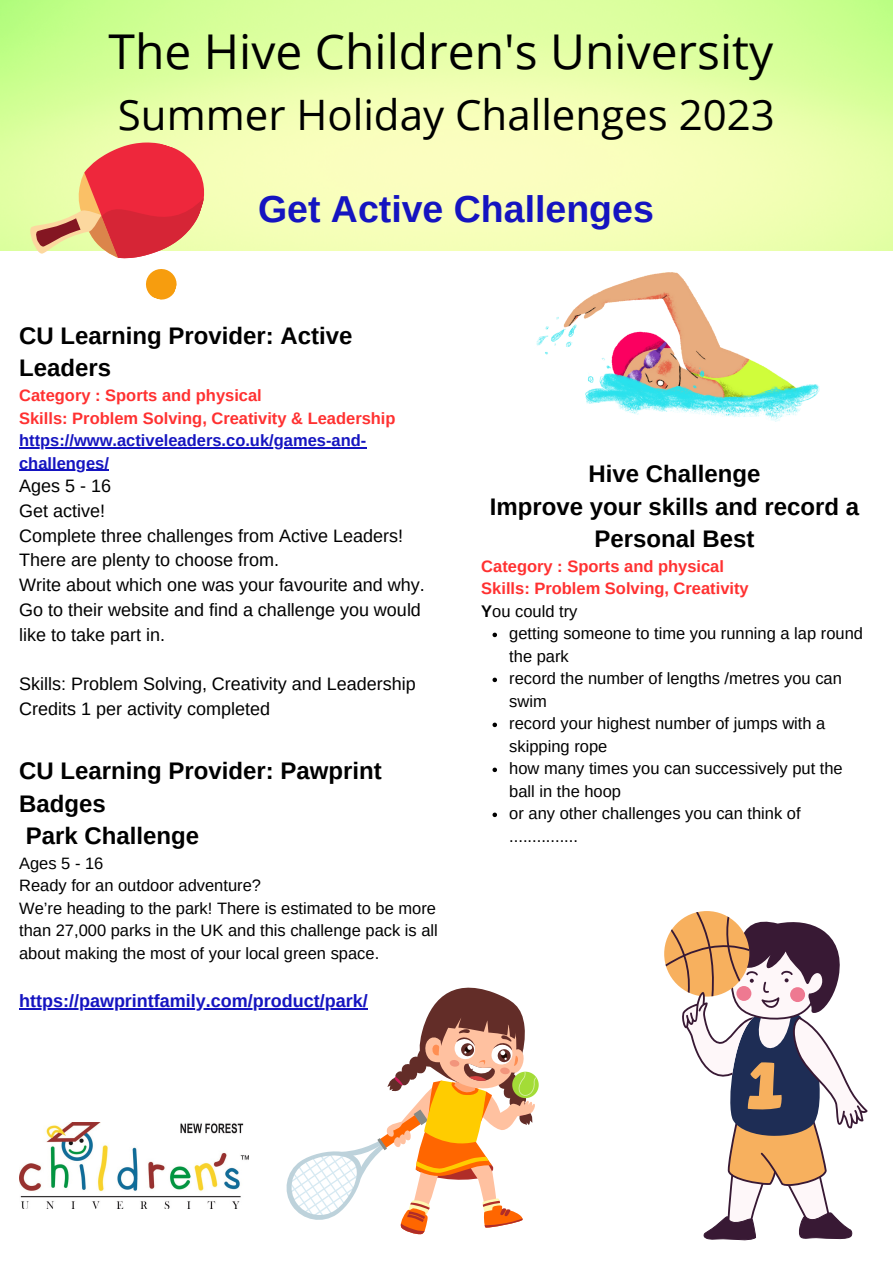
<style>
.page{position:relative;width:893px;height:1264px;background:#fff}
.page>*{position:absolute;margin:0;border:0;box-sizing:border-box;transform-origin:0 0}
.t1{font:48px "Open Sans";color:#000}
.t2{font:42px "Open Sans";color:#000}
.t3{font:700 37.5px "Arimo";color:#1514c0}
.t4{font:700 24px/32.5px "Arimo";color:#000}
.t5{font:18px/24.8px "Arimo";color:#000}
.t6{font:700 18px "Arimo";color:#1514c0}
.t7{font:16.5px/22.5px "Arimo";color:#000}
.t8{font:700 16.5px "Arimo";color:#ff3131}
.t9{font:700 16.5px/22.5px "Arimo";color:#1514c0}
.s1{font-weight:700}
</style>
<div class="page">
<hr style="left:19px;top:447px;width:347px;height:1px;background:#1514c0">
<hr style="left:19px;top:469px;width:90px;height:2px;background:#1514c0">
<hr style="left:19px;top:1008px;width:349px;height:1px;background:#1514c0">
<svg style="left:492px;top:632px;width:5px;height:5px"></svg>
<svg style="left:492px;top:677px;width:5px;height:5px"></svg>
<svg style="left:492px;top:722px;width:5px;height:5px"></svg>
<svg style="left:492px;top:767px;width:5px;height:5px"></svg>
<svg style="left:492px;top:812px;width:5px;height:5px"></svg>
<svg style="left:21px;top:124px;width:195px;height:176px"></svg>
<img style="left:536px;top:272px;width:283px;height:149px">
<img style="left:19px;top:1122px;width:229px;height:86px">
<svg style="left:282px;top:987px;width:257px;height:248px"></svg>
<svg style="left:665px;top:912px;width:202px;height:329px"></svg>
<div style="left:736px;top:986px;width:15px;height:14px;background:#ee7991;border-radius:50%"></div>
<p class="t1" style="left:108px;top:18px;width:666px">The Hive Children's University</p>
<p class="t2" style="left:118px;top:85px;width:658px">Summer Holiday Challenges 2023</p>
<p class="t3" style="left:258px;top:188px;width:397px">Get Active Challenges</p>
<p class="t4" style="left:19px;top:319px;width:335px">CU Learning Provider: Active<br>Leaders</p>
<p class="t8" style="left:19px;top:386px;width:244px">Category : Sports and physical</p>
<p class="t8" style="left:19px;top:408px;width:378px">Skills: Problem Solving, Creativity &amp; Leadership</p>
<p class="t9" style="left:19px;top:429px;width:348px">https://www.activeleaders.co.uk/games-and&shy;challenges/</p>
<p class="t5" style="left:19px;top:473px;width:93px">Ages 5 - 16</p>
<p class="t5" style="left:19px;top:498px;width:87px">Get active!</p>
<p class="t5" style="left:19px;top:523px;width:385px">Complete three challenges from Active Leaders!<br>There are plenty to choose from.</p>
<p class="t5" style="left:19px;top:572px;width:407px">Write about which one was your favourite and why.<br>Go to their website and find a challenge you would like to take part in.</p>
<p class="t5" style="left:19px;top:671px;width:398px">Skills: Problem Solving, Creativity and Leadership</p>
<p class="t5" style="left:19px;top:696px;width:252px">Credits 1 per activity completed</p>
<p class="t4" style="left:19px;top:754px;width:364px">CU Learning Provider: Pawprint<br>Badges</p>
<p class="t4" style="left:26px;top:819px;width:175px">Park Challenge</p>
<p class="t7" style="left:19px;top:851px;width:86px">Ages 5 - 16</p>
<p class="t7" style="left:19px;top:874px;width:243px">Ready for an outdoor adventure?</p>
<p class="t7" style="left:19px;top:896px;width:420px;text-align:justify">We’re heading to the park! There is estimated to be more than 27,000 parks in the UK and this challenge pack is all about making the most of your local green space.</p>
<p class="t6" style="left:19px;top:990px;width:350px">https://pawprintfamily.com/product/park/</p>
<p class="t4" style="left:588px;top:457px;width:173px">Hive Challenge</p>
<p class="t4" style="left:489px;top:490px;width:371px;text-align:center">Improve your skills and record a<br>Personal Best</p>
<p class="t8" style="left:481px;top:557px;width:244px">Category : Sports and physical</p>
<p class="t8" style="left:481px;top:579px;width:269px">Skills: Problem Solving, Creativity</p>
<p class="t7" style="left:481px;top:600px;width:98px"><span class="s1">Y</span>ou could try</p>
<p class="t7" style="left:509px;top:622px;width:355px">getting someone to time you running a lap round the park</p>
<p class="t7" style="left:509px;top:667px;width:334px">record the number of lengths /metres you can swim</p>
<p class="t7" style="left:509px;top:712px;width:317px">record your highest number of jumps with a skipping rope</p>
<p class="t7" style="left:509px;top:757px;width:335px">how many times you can successively put the ball in the hoop</p>
<p class="t7" style="left:509px;top:802px;width:293px">or any other challenges you can think of ...............</p>
</div>
